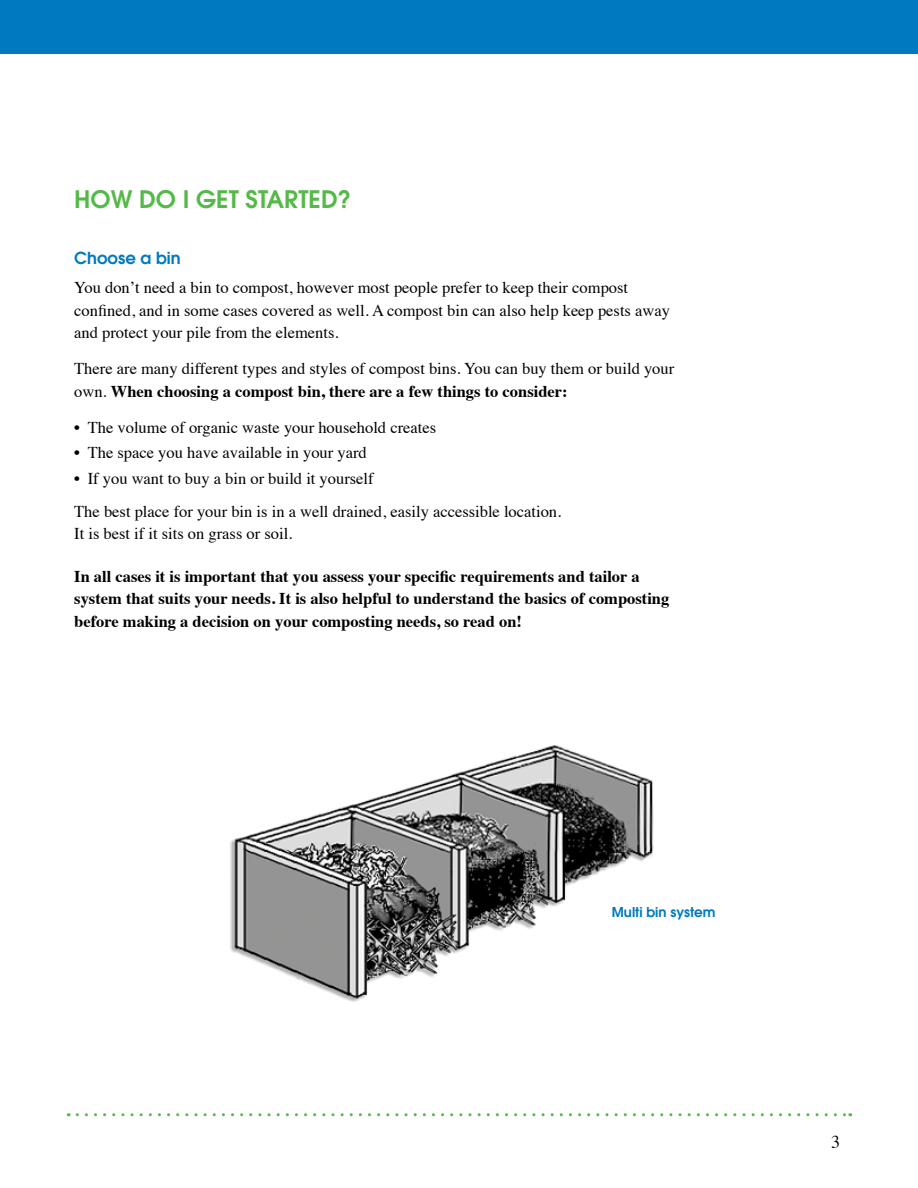
<style>
.page{position:relative;width:918px;height:1188px;background:#fff}
.page>*{position:absolute;margin:0;border:0;box-sizing:border-box;transform-origin:0 0}
.t1{font:600 24px "ITC Avant Garde Std";color:#54b948}
.t2{font:18px "Times";color:#000}
.t3{font:16.5px/22.5px "Times";color:#000}
.t4{font:700 16.5px/22.5px "Times";color:#000}
.t5{font:600 16.5px "ITC Avant Garde Std";color:#0079c1}
.t6{font:600 13.5px "ITC Avant Garde Std";color:#0079c1}
.s1{font-weight:700}
</style>
<div class="page">
<svg style="left:77px;top:1113px;width:774px;height:3px"></svg>
<div style="left:0;top:0;width:918px;height:53px;background:#0079c1"></div>
<img style="left:230px;top:745px;width:424px;height:257px">
<h1 class="t1" style="left:74px;top:183px;width:279px">HOW DO I GET STARTED?</h1>
<p class="t5" style="left:74px;top:247px;width:108px">Choose a bin</p>
<p class="t3" style="left:74px;top:275px;width:597px">You don’t need a bin to compost, however most people prefer to keep their compost confined, and in some cases covered as well. A compost bin can also help keep pests away and protect your pile from the elements.</p>
<p class="t3" style="left:74px;top:356px;width:602px">There are many different types and styles of compost bins. You can buy them or build your own. <span class="s1">When choosing a compost bin, there are a few things to consider:</span></p>
<p class="t3" style="left:74px;top:415px;width:363px">• The volume of organic waste your household creates</p>
<p class="t3" style="left:74px;top:440px;width:294px">• The space you have available in your yard</p>
<p class="t3" style="left:74px;top:461px;width:489px;line-height:32.5px">• If you want to buy a bin or build it yourself<br>The best place for your bin is in a well drained, easily accessible location.</p>
<p class="t3" style="left:74px;top:521px;width:220px">It is best if it sits on grass or soil.</p>
<p class="t4" style="left:74px;top:563px;width:597px">In all cases it is important that you assess your specific requirements and tailor a system that suits your needs. It is also helpful to understand the basics of composting before making a decision on your composting needs, so read on!</p>
<p class="t6" style="left:612px;top:903px;width:105px">Multi bin system</p>
<p class="t2" style="left:831px;top:1125px;width:10px">3</p>
</div>
